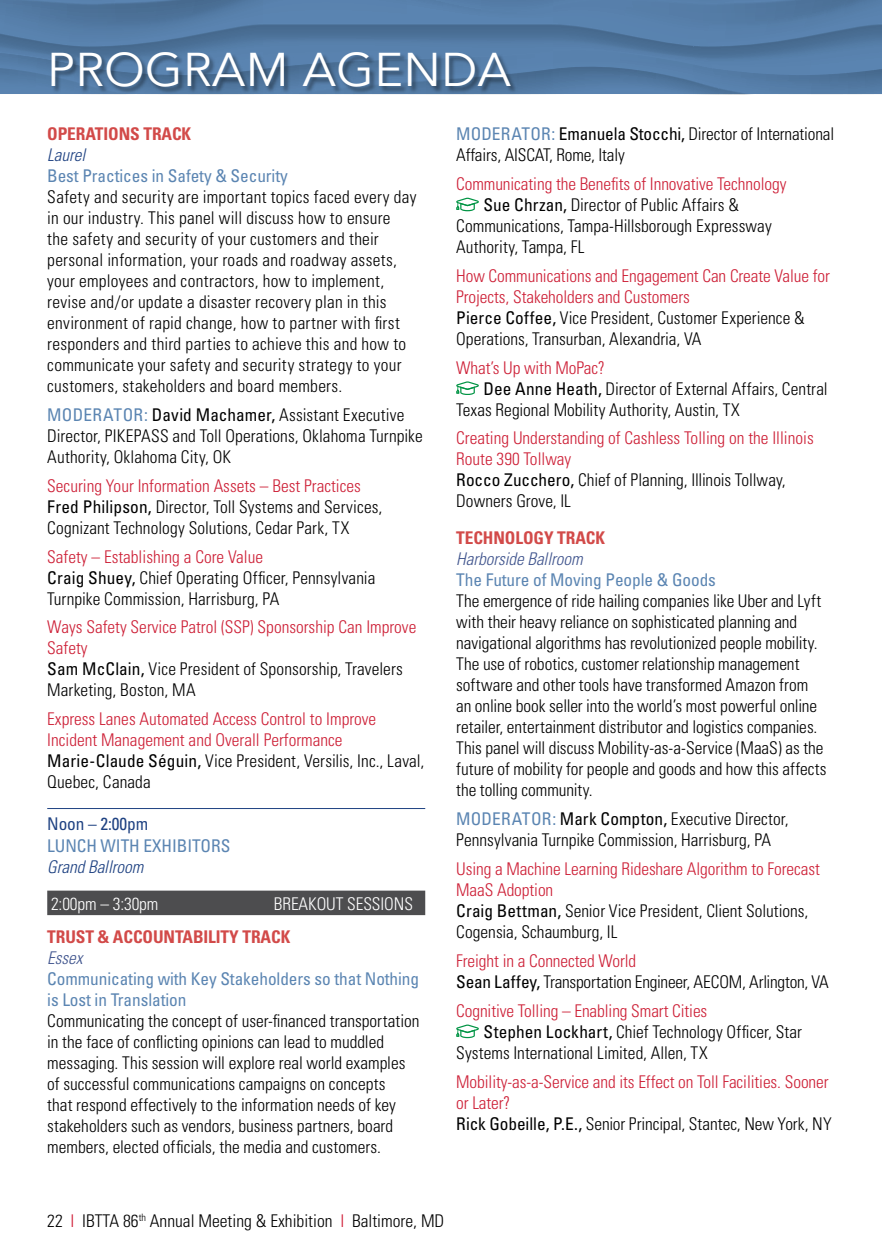
<style>
.page{position:relative;width:882px;height:1260px;background:#fff}
.page>*{position:absolute;margin:0;border:0;box-sizing:border-box;transform-origin:0 0}
.t1{font:47.25px "Avenir";letter-spacing:.01em;color:#fff}
.t2{font:300 condensed 17.5px/21px "Univers";color:#000}
.t3{font:300 condensed 17.5px/21px "Univers";color:#cd1f36}
.t4{font:300 condensed 17.5px/21px "Univers";letter-spacing:.02em;color:#000}
.t5{font:condensed 17.5px/21px "Univers";letter-spacing:-.005em;color:#5b85b2}
.t6{font:700 condensed 17.5px "Univers";letter-spacing:-.005em;color:#d24a49}
.t7{font:300 condensed 17.5px "Univers";letter-spacing:-.005em;color:#fff}
.t8{font:italic 300 condensed 17.5px "Univers";letter-spacing:-.005em;color:#41558e}
.t9{font:italic 300 condensed 17.5px "Univers";letter-spacing:-.005em;color:#1f4282}
.t10{font:condensed 17.5px "Univers";letter-spacing:-.005em;color:#1f4282}
.s1{font-weight:400;color:#5b85b2}
.s2{font-weight:400}
.s3{color:#cd1f36}
.s4{font-weight:400;color:#000}
.s5{color:#000}
.s6{color:#cd122d}
</style>
<div class="page">
<svg style="left:0;top:0;width:882px;height:94px;background:#537aa4"></svg>
<div style="left:52px;top:53px;width:466px;height:41px;background:#000;opacity:.35"></div>
<hr style="left:47px;top:808px;width:378px;height:1px;background:#1f4282">
<div style="left:47px;top:891px;width:378px;height:24px;background:#4d4d4f"></div>
<svg style="left:456px;top:198px;width:23px;height:13px"></svg>
<svg style="left:456px;top:381px;width:23px;height:14px"></svg>
<svg style="left:456px;top:1025px;width:23px;height:13px"></svg>
<h1 class="t1" style="left:47px;top:42px;width:465px">PROGRAM AGENDA</h1>
<p class="t6" style="left:47px;top:123px;width:146px">OPERATIONS TRACK</p>
<p class="t9" style="left:47px;top:144px;width:40px">Laurel</p>
<p class="t5" style="left:47px;top:165px;width:242px">Best Practices in Safety &amp; Security</p>
<p class="t4" style="left:47px;top:186px;width:371px">Safety and security are important topics faced every day in our industry. This panel will discuss how to ensure<br>the safety and security of your customers and their personal information, your roads and roadway assets, your employees and contractors, how to implement, revise and/or update a disaster recovery plan in this environment of rapid change, how to partner with first responders and third parties to achieve this and how to communicate your safety and security strategy to your customers, stakeholders and board members.</p>
<p class="t2" style="left:47px;top:404px;width:377px"><span class="s1">MODERATOR:</span> <span class="s2">David Machamer,</span> Assistant Executive<br>Director, PIKEPASS and Toll Operations, Oklahoma Turnpike<br>Authority, Oklahoma City, OK</p>
<p class="t2" style="left:47px;top:475px;width:337px"><span class="s3">Securing Your Information Assets – Best Practices<br></span><span class="s2">Fred Philipson,</span> Director, Toll Systems and Services,<br>Cognizant Technology Solutions, Cedar Park, TX</p>
<p class="t2" style="left:47px;top:546px;width:330px"><span class="s3">Safety – Establishing a Core Value<br></span><span class="s2">Craig Shuey,</span> Chief Operating Officer, Pennsylvania<br>Turnpike Commission, Harrisburg, PA</p>
<p class="t3" style="left:47px;top:617px;width:371px">Ways Safety Service Patrol (SSP) Sponsorship Can Improve Safety<br><span class="s4">Sam McClain,</span> <span class="s5">Vice President of Sponsorship, Travelers Marketing, Boston, MA</span></p>
<p class="t3" style="left:47px;top:709px;width:379px">Express Lanes Automated Access Control to Improve Incident Management and Overall Performance <span class="s4">Marie-Claude Séguin,</span> <span class="s5">Vice President, Versilis, Inc., Laval, Quebec, Canada</span></p>
<p class="t10" style="left:47px;top:812px;width:102px">Noon – 2:00pm</p>
<p class="t5" style="left:47px;top:835px;width:185px">LUNCH WITH EXHIBITORS</p>
<p class="t9" style="left:47px;top:856px;width:98px">Grand Ballroom</p>
<p class="t7" style="left:51px;top:893px;width:109px">2:00pm – 3:30pm</p>
<p class="t7" style="left:274px;top:893px;width:141px">BREAKOUT SESSIONS</p>
<p class="t6" style="left:47px;top:926px;width:245px">TRUST &amp; ACCOUNTABILITY TRACK</p>
<p class="t8" style="left:47px;top:948px;width:37px">Essex</p>
<p class="t5" style="left:47px;top:968px;width:373px">Communicating with Key Stakeholders so that Nothing is Lost in Translation</p>
<p class="t2" style="left:47px;top:1011px;width:374px">Communicating the concept of user-financed transportation in the face of conflicting opinions can lead to muddled messaging. This session will explore real world examples of successful communications campaigns on concepts<br>that respond effectively to the information needs of key stakeholders such as vendors, business partners, board members, elected officials, the media and customers.</p>
<p class="t2" style="left:456px;top:123px;width:380px"><span class="s1">MODERATOR:</span> <span class="s2">Emanuela Stocchi,</span> Director of International<br>Affairs, AISCAT, Rome, Italy</p>
<p class="t3" style="left:456px;top:173px;width:332px">Communicating the Benefits of Innovative Technology</p>
<p class="t2" style="left:483px;top:194px;width:257px"><span class="s2">Sue Chrzan,</span> Director of Public Affairs &amp;</p>
<p class="t2" style="left:456px;top:215px;width:317px">Communications, Tampa-Hillsborough Expressway</p>
<p class="t2" style="left:456px;top:236px;width:130px">Authority, Tampa, FL</p>
<p class="t3" style="left:456px;top:265px;width:375px">How Communications and Engagement Can Create Value for Projects, Stakeholders and Customers<br><span class="s4">Pierce Coffee,</span> <span class="s5">Vice President, Customer Experience &amp; Operations, Transurban, Alexandria, VA</span></p>
<p class="t3" style="left:456px;top:357px;width:150px">What’s Up with MoPac?</p>
<p class="t2" style="left:483px;top:378px;width:346px"><span class="s2">Dee Anne Heath,</span> Director of External Affairs, Central</p>
<p class="t2" style="left:456px;top:399px;width:285px">Texas Regional Mobility Authority, Austin, TX</p>
<p class="t3" style="left:456px;top:428px;width:359px">Creating Understanding of Cashless Tolling on the Illinois Route 390 Tollway<br><span class="s4">Rocco Zucchero,</span> <span class="s5">Chief of Planning, Illinois Tollway, Downers Grove, IL</span></p>
<p class="t6" style="left:456px;top:527px;width:150px">TECHNOLOGY TRACK</p>
<p class="t8" style="left:456px;top:549px;width:128px">Harborside Ballroom</p>
<p class="t5" style="left:456px;top:569px;width:261px">The Future of Moving People &amp; Goods</p>
<p class="t2" style="left:456px;top:591px;width:372px">The emergence of ride hailing companies like Uber and Lyft with their heavy reliance on sophisticated planning and navigational algorithms has revolutionized people mobility.<br>The use of robotics, customer relationship management software and other tools have transformed Amazon from an online book seller into the world’s most powerful online retailer, entertainment distributor and logistics companies.<br>This panel will discuss Mobility-as-a-Service (MaaS) as the future of mobility for people and goods and how this affects the tolling community.</p>
<p class="t2" style="left:456px;top:808px;width:334px"><span class="s1">MODERATOR:</span> <span class="s2">Mark Compton,</span> Executive Director,<br>Pennsylvania Turnpike Commission, Harrisburg, PA</p>
<p class="t3" style="left:456px;top:858px;width:365px">Using a Machine Learning Rideshare Algorithm to Forecast MaaS Adoption<br><span class="s4">Craig Bettman,</span> <span class="s5">Senior Vice President, Client Solutions, Cogensia, Schaumburg, IL</span></p>
<p class="t2" style="left:456px;top:950px;width:374px"><span class="s3">Freight in a Connected World<br></span><span class="s2">Sean Laffey,</span> Transportation Engineer, AECOM, Arlington, VA</p>
<p class="t3" style="left:456px;top:1000px;width:253px">Cognitive Tolling – Enabling Smart Cities</p>
<p class="t2" style="left:483px;top:1021px;width:320px"><span class="s2">Stephen Lockhart,</span> Chief Technology Officer, Star</p>
<p class="t2" style="left:456px;top:1042px;width:253px">Systems International Limited, Allen, TX</p>
<p class="t3" style="left:456px;top:1071px;width:377px">Mobility-as-a-Service and its Effect on Toll Facilities. Sooner or Later?<br><span class="s4">Rick Gobeille, P.E.,</span> <span class="s5">Senior Principal, Stantec, New York, NY</span></p>
<p class="t2" style="left:47px;top:1210px;width:399px">22 <span class="s6">l</span> IBTTA 86<sup>th</sup> Annual Meeting &amp; Exhibition <span class="s6">l</span> Baltimore, MD</p>
</div>
